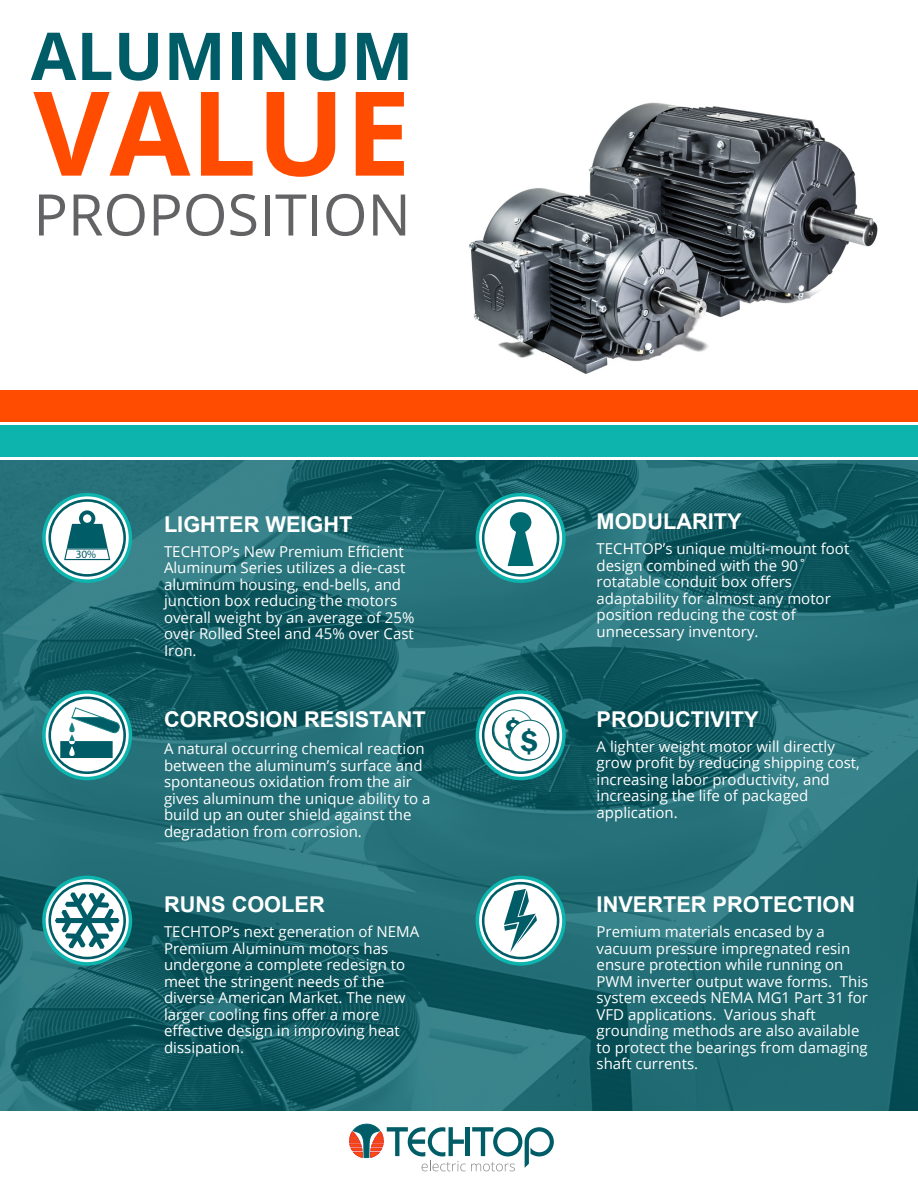
<style>
.page{position:relative;width:918px;height:1188px;background:#fff}
.page>*{position:absolute;margin:0;border:0;box-sizing:border-box;transform-origin:0 0}
.t1{font:700 117.15px "Open Sans";color:#ff4c00}
.t2{font:700 66px "Open Sans";color:#005d67}
.t3{font:57.45px "Open Sans";color:#636366}
.t4{font:600 32.1px "Franklin Gothic";color:#005d67}
.t5{font:700 21.75px "Arial";color:#fff}
.t6{font:15px/16.5px "Open Sans";color:#fff}
.t7{font:11.25px "Myriad Pro";color:#005d67}
</style>
<div class="page">
<img style="left:0;top:460px;width:918px;height:650px">
<img style="left:469px;top:102px;width:409px;height:272px">
<div style="left:0;top:425px;width:918px;height:32px;background:#0db4ad"></div>
<div style="left:0;top:390px;width:918px;height:32px;background:#ff4c00"></div>
<svg style="left:350px;top:1124px;width:204px;height:47px"></svg>
<svg style="left:42px;top:493px;width:90px;height:90px"></svg>
<svg style="left:42px;top:690px;width:90px;height:90px"></svg>
<svg style="left:42px;top:876px;width:90px;height:90px"></svg>
<svg style="left:476px;top:876px;width:90px;height:90px"></svg>
<svg style="left:476px;top:690px;width:90px;height:90px"></svg>
<svg style="left:476px;top:493px;width:90px;height:90px"></svg>
<svg style="left:46px;top:496px;width:83px;height:83px"></svg>
<svg style="left:48px;top:499px;width:78px;height:78px"></svg>
<svg style="left:479px;top:496px;width:83px;height:83px"></svg>
<svg style="left:482px;top:499px;width:77px;height:78px"></svg>
<svg style="left:46px;top:694px;width:83px;height:83px"></svg>
<svg style="left:48px;top:697px;width:78px;height:77px"></svg>
<svg style="left:479px;top:694px;width:83px;height:83px"></svg>
<svg style="left:482px;top:697px;width:77px;height:77px"></svg>
<svg style="left:492px;top:711px;width:40px;height:40px"></svg>
<div style="left:494px;top:710px;width:40px;height:40px;background:#fff;border-radius:50%"></div>
<div style="left:494px;top:710px;width:40px;height:40px;border:1px solid #168182;border-radius:50%"></div>
<svg style="left:508px;top:721px;width:39px;height:40px"></svg>
<div style="left:510px;top:720px;width:39px;height:40px;background:#fff;border-radius:50%"></div>
<div style="left:509px;top:720px;width:41px;height:40px;border:1px solid #005d67;border-radius:50%"></div>
<svg style="left:46px;top:879px;width:83px;height:83px"></svg>
<svg style="left:48px;top:882px;width:78px;height:77px"></svg>
<svg style="left:479px;top:879px;width:83px;height:83px"></svg>
<svg style="left:482px;top:882px;width:77px;height:77px"></svg>
<h2 class="t2" style="left:31px;top:9px;width:384px">ALUMINUM</h2>
<h1 class="t1" style="left:33px;top:50px;width:379px">VALUE</h1>
<h3 class="t3" style="left:33px;top:175px;width:379px">PROPOSITION</h3>
<p class="t7" style="left:76px;top:547px;width:22px">30%</p>
<h3 class="t5" style="left:164px;top:509px;width:190px">LIGHTER WEIGHT</h3>
<p class="t6" style="left:164px;top:543px;width:252px">TECHTOP’s New Premium Efficient<br>Aluminum Series utilizes a die-cast aluminum housing, end-bells, and junction box reducing the motors overall weight by an average of 25% over Rolled Steel and 45% over Cast<br>Iron.</p>
<h3 class="t5" style="left:164px;top:704px;width:263px">CORROSION RESISTANT</h3>
<p class="t6" style="left:164px;top:740px;width:268px">A natural occurring chemical reaction between the aluminum’s surface and spontaneous oxidation from the air gives aluminum the unique ability to a build up an outer shield against the degradation from corrosion.</p>
<h3 class="t5" style="left:164px;top:889px;width:162px">RUNS COOLER</h3>
<p class="t6" style="left:164px;top:923px;width:257px">TECHTOP’s next generation of NEMA<br>Premium Aluminum motors has undergone a complete redesign to meet the stringent needs of the diverse American Market. The new larger cooling fins offer a more effective design in improving heat dissipation.</p>
<h3 class="t4" style="left:504px;top:716px;width:36px">$$</h3>
<h3 class="t5" style="left:597px;top:507px;width:146px">MODULARITY</h3>
<p class="t6" style="left:597px;top:540px;width:254px">TECHTOP’s unique multi-mount foot design combined with the 90˚ rotatable conduit box offers adaptability for almost any motor position reducing the cost of unnecessary inventory.</p>
<h3 class="t5" style="left:597px;top:704px;width:163px">PRODUCTIVITY</h3>
<p class="t6" style="left:597px;top:738px;width:265px">A lighter weight motor will directly grow profit by reducing shipping cost, increasing labor productivity, and increasing the life of packaged application.</p>
<h3 class="t5" style="left:597px;top:889px;width:260px">INVERTER PROTECTION</h3>
<p class="t6" style="left:597px;top:923px;width:273px">Premium materials encased by a vacuum pressure impregnated resin ensure protection while running on PWM inverter output wave forms. This system exceeds NEMA MG1 Part 31 for VFD applications. Various shaft grounding methods are also available to protect the bearings from damaging shaft currents.</p>
</div>
